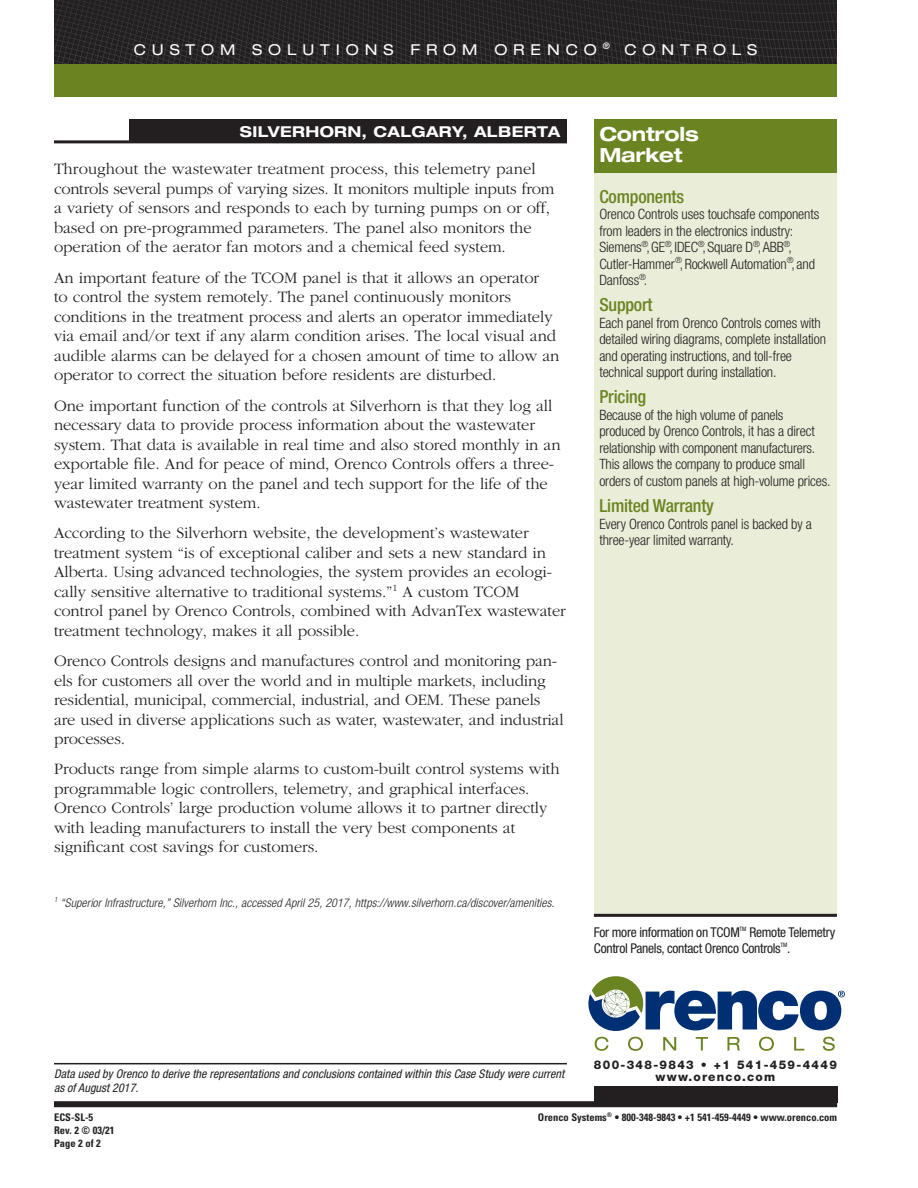
<style>
.page{position:relative;width:918px;height:1188px;background:#fff}
.page>*{position:absolute;margin:0;border:0;box-sizing:border-box;transform-origin:0 0}
.t1{font:700 expanded 19.5px/21px "Helvetica Neue";letter-spacing:-.01em;color:#fff}
.Custom_Controls_Text{font:500 condensed 18px "Helvetica Neue";letter-spacing:-.01em;color:#6a8421}
.Story_Text{font:300 16.5px/19.5px "Garamond";letter-spacing:-.005em;color:#231f20}
.t2{font:expanded 15px "Helvetica Neue";letter-spacing:.395em;color:#fff}
.Location_Utility{font:700 expanded 15px "Helvetica Neue";letter-spacing:.025em;color:#fff}
.Custom_Controls_Text-2{font:300 condensed 14.25px/16.5px "Helvetica Neue";letter-spacing:-.01em;color:#231f20}
.t3{font:condensed 13.5px/16.2px "Helvetica Neue";letter-spacing:-.02em;color:#231f20}
.t4{font:italic condensed 12px/14.4px "Helvetica Neue";letter-spacing:.005em;color:#231f20}
.Story_Text-2{font:italic 300 condensed 12px "Helvetica Neue";letter-spacing:.01em;color:#231f20}
.t5{font:800 12px/11.7px "Helvetica Neue";letter-spacing:.11em;color:#231f20;text-align:center}
.t6{font:700 condensed 10.5px/12.6px "Univers";color:#231f20}
.t7{font:condensed 6px "Helvetica Neue";color:#231f20}
</style>
<div class="page">
<div style="left:594px;top:168px;width:243px;height:746px;background:#eaedd8"></div>
<svg style="left:54px;top:0;width:783px;height:65px;background:#292626"></svg>
<div style="left:54px;top:1101px;width:783px;height:6px;background:#231f20"></div>
<div style="left:594px;top:1086px;width:243px;height:17px;background:#231f20"></div>
<div style="left:594px;top:119px;width:243px;height:54px;background:#6a8421"></div>
<hr style="left:54px;top:140px;width:513px;height:3px;background:#231f20">
<div style="left:54px;top:65px;width:783px;height:32px;background:#6a8421"></div>
<hr style="left:54px;top:1063px;width:513px;height:1px;background:#231f20">
<hr style="left:594px;top:914px;width:243px;height:3px;background:#231f20">
<svg style="left:588px;top:976px;width:257px;height:75px"></svg>
<div style="left:129px;top:119px;width:438px;height:22px;background:#231f20"></div>
<p class="t2" style="left:134px;top:40px;width:625px">CUSTOM SOLUTIONS FROM ORENCO <sup>®</sup> CONTROLS</p>
<p class="Location_Utility" style="left:240px;top:123px;width:322px">SILVERHORN, CALGARY, ALBERTA</p>
<p class="Story_Text" style="left:54px;top:160px;width:502px">Throughout the wastewater treatment process, this telemetry panel controls several pumps of varying sizes. It monitors multiple inputs from a variety of sensors and responds to each by turning pumps on or off, based on pre-programmed parameters. The panel also monitors the operation of the aerator fan motors and a chemical feed system.</p>
<p class="Story_Text" style="left:54px;top:268px;width:507px">An important feature of the TCOM panel is that it allows an operator<br>to control the system remotely. The panel continuously monitors conditions in the treatment process and alerts an operator immediately via email and/or text if any alarm condition arises. The local visual and audible alarms can be delayed for a chosen amount of time to allow an operator to correct the situation before residents are disturbed.</p>
<p class="Story_Text" style="left:54px;top:396px;width:508px">One important function of the controls at Silverhorn is that they log all necessary data to provide process information about the wastewater system. That data is available in real time and also stored monthly in an exportable file. And for peace of mind, Orenco Controls offers a three&shy;year limited warranty on the panel and tech support for the life of the wastewater treatment system.</p>
<p class="Story_Text" style="left:54px;top:524px;width:513px">According to the Silverhorn website, the development’s wastewater treatment system “is of exceptional caliber and sets a new standard in Alberta. Using advanced technologies, the system provides an ecologi&shy;cally sensitive alternative to traditional systems.”<sup>1</sup> A custom TCOM control panel by Orenco Controls, combined with AdvanTex wastewater treatment technology, makes it all possible.</p>
<p class="Story_Text" style="left:54px;top:651px;width:511px">Orenco Controls designs and manufactures control and monitoring pan&shy;els for customers all over the world and in multiple markets, including residential, municipal, commercial, industrial, and OEM. These panels are used in diverse applications such as water, wastewater, and industrial processes.</p>
<p class="Story_Text" style="left:54px;top:760px;width:507px">Products range from simple alarms to custom-built control systems with programmable logic controllers, telemetry, and graphical interfaces.<br>Orenco Controls’ large production volume allows it to partner directly with leading manufacturers to install the very best components at significant cost savings for customers.</p>
<p class="Story_Text-2" style="left:54px;top:896px;width:502px"><sup>1</sup> “Superior Infrastructure,” Silverhorn Inc., accessed April 25, 2017, https://www.silverhorn.ca/discover/amenities.</p>
<p class="t1" style="left:599px;top:123px;width:101px">Controls<br>Market</p>
<p class="Custom_Controls_Text" style="left:599px;top:185px;width:86px">Components</p>
<p class="Custom_Controls_Text-2" style="left:599px;top:206px;width:221px">Orenco Controls uses touchsafe components from leaders in the electronics industry:<br>Siemens<sup>®</sup>, GE<sup>®</sup>, IDEC<sup>®</sup>, Square D<sup>®</sup>, ABB<sup>®</sup>, Cutler-Hammer<sup>®</sup>, Rockwell Automation<sup>®</sup>, and Danfoss<sup>®</sup>.</p>
<p class="Custom_Controls_Text" style="left:599px;top:294px;width:55px">Support</p>
<p class="Custom_Controls_Text-2" style="left:599px;top:314px;width:228px">Each panel from Orenco Controls comes with detailed wiring diagrams, complete installation and operating instructions, and toll-free technical support during installation.</p>
<p class="Custom_Controls_Text" style="left:599px;top:386px;width:48px">Pricing</p>
<p class="Custom_Controls_Text-2" style="left:599px;top:407px;width:233px">Because of the high volume of panels produced by Orenco Controls, it has a direct relationship with component manufacturers.<br>This allows the company to produce small orders of custom panels at high-volume prices.</p>
<p class="Custom_Controls_Text" style="left:599px;top:495px;width:116px">Limited Warranty</p>
<p class="Custom_Controls_Text-2" style="left:599px;top:515px;width:214px">Every Orenco Controls panel is backed by a three-year limited warranty.</p>
<p class="t3" style="left:594px;top:924px;width:147px">For more information on TCOM</p>
<p class="t7" style="left:740px;top:925px;width:8px">TM</p>
<p class="t3" style="left:594px;top:924px;width:243px;text-indent:155px">Remote Telemetry<br>Control Panels, contact Orenco Controls</p>
<p class="t7" style="left:781px;top:942px;width:8px">TM</p>
<p class="t3" style="left:787px;top:940px;width:5px">.</p>
<p class="t4" style="left:54px;top:1066px;width:512px">Data used by Orenco to derive the representations and conclusions contained within this Case Study were current as of August 2017.</p>
<p class="t5" style="left:594px;top:1059px;width:244px">800-348-9843 • +1 541-459-4449 www.orenco.com</p>
<p class="t6" style="left:54px;top:1111px;width:62px">ECS-SL-5<br>Rev. 2 © 03/21<br>Page 2 of 2</p>
<p class="t6" style="left:538px;top:1111px;width:301px">Orenco Systems<sup>®</sup> • 800-348-9843 • +1 541-459-4449 • www.orenco.com</p>
</div>
